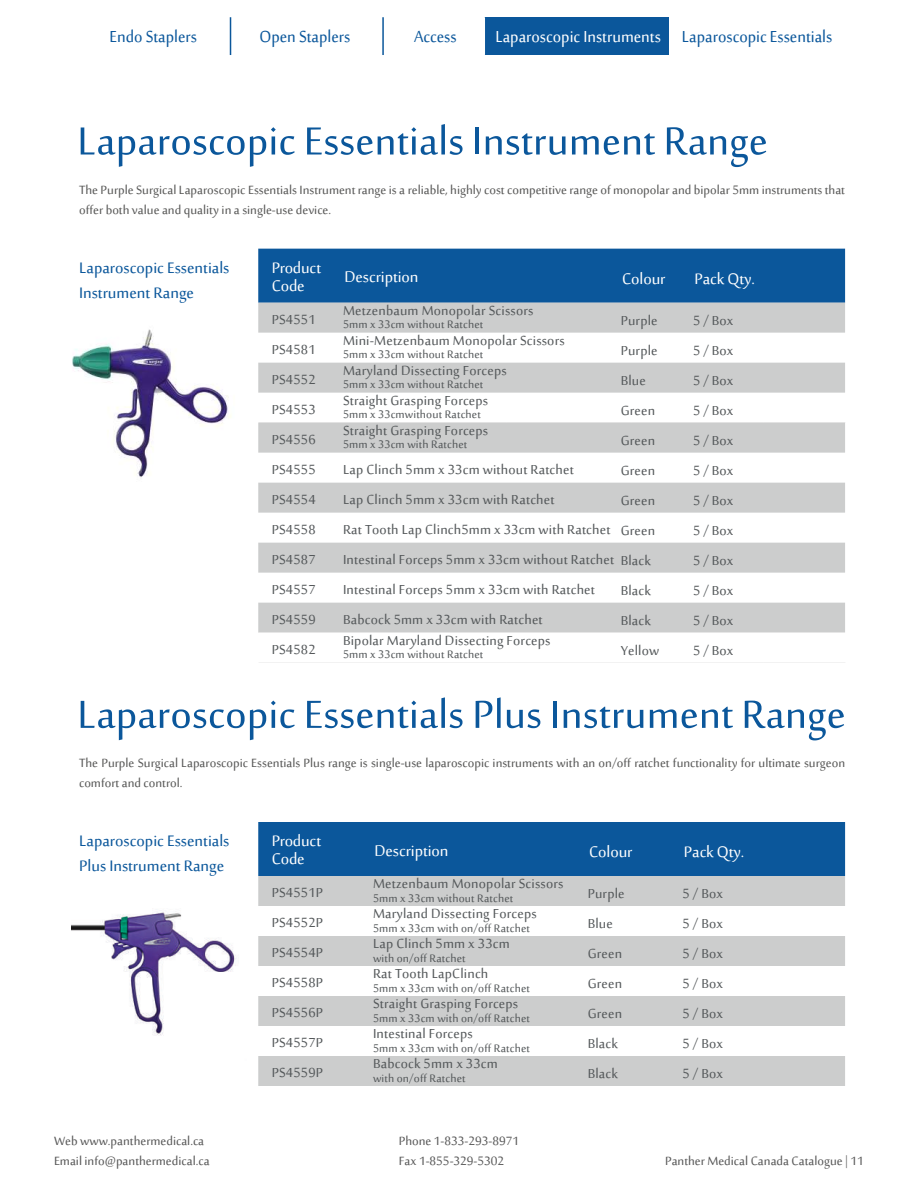
<style>
.page{position:relative;width:918px;height:1188px;background:#fff}
.page>*{position:absolute;margin:0;border:0;box-sizing:border-box;transform-origin:0 0}
.t1{font:54px "Sakkal Majalla";color:#0b579b}
.t2{font:21.9px "Sakkal Majalla";color:#fff;scale:.96 1}
.t3{font:21.9px "Sakkal Majalla";color:#0b579b;scale:.96 1}
.t4{font:21px/25.2px "Sakkal Majalla";color:#0b579b}
.t5{font:21px/18px "Sakkal Majalla";letter-spacing:-.005em;color:#fff}
.t6{font:18px/30px "Sakkal Majalla";letter-spacing:.01em;color:#54585a;text-align:justify}
.t7{font:16.5px/19.8px "Sakkal Majalla";color:#575756}
.t8{font:16.5px/19.8px "Sakkal Majalla";color:#575757}
.t9{font:15px "Sakkal Majalla";letter-spacing:.01em;color:#54585a}
.s1{color:#0b579b}
</style>
<div class="page">
<img style="left:72px;top:912px;width:164px;height:124px">
<img style="left:72px;top:329px;width:159px;height:148px">
<div style="left:258px;top:249px;width:587px;height:54px;background:#0b579b"></div>
<svg style="left:258px;top:303px;width:587px;height:120px"></svg>
<svg style="left:258px;top:423px;width:587px;height:90px;fill:#cccdcd"></svg>
<svg style="left:258px;top:543px;width:587px;height:120px"></svg>
<div style="left:258px;top:822px;width:587px;height:54px;background:#0b579b"></div>
<svg style="left:258px;top:876px;width:587px;height:90px;fill:#cccdcd"></svg>
<svg style="left:258px;top:996px;width:587px;height:90px;fill:#cccdcd"></svg>
<div style="left:484px;top:17px;width:185px;height:38px;background:#0b579b"></div>
<hr style="left:382px;top:17px;width:2px;height:38px;background:#0b579b">
<hr style="left:484px;top:17px;width:1px;height:38px;background:#fff">
<hr style="left:230px;top:17px;width:1px;height:38px;background:#0b579b">
<p class="t3" style="left:109px;top:25px;width:93px">Endo Staplers</p>
<p class="t3" style="left:259px;top:25px;width:96px">Open Staplers</p>
<p class="t3" style="left:414px;top:25px;width:46px">Access</p>
<p class="t2" style="left:495px;top:25px;width:352px">Laparoscopic Instruments <span class="s1">Laparoscopic Essentials</span></p>
<h1 class="t1" style="left:77px;top:111px;width:692px">Laparoscopic Essentials Instrument Range</h1>
<p class="t7" style="left:79px;top:181px;width:767px">The Purple Surgical Laparoscopic Essentials Instrument range is a reliable, highly cost competitive range of monopolar and bipolar 5mm instruments that offer both value and quality in a single-use device.</p>
<p class="t4" style="left:79px;top:256px;width:152px">Laparoscopic Essentials<br>Instrument Range</p>
<p class="t5" style="left:272px;top:260px;width:51px">Product<br>Code</p>
<p class="t5" style="left:344px;top:269px;width:76px">Description</p>
<p class="t6" style="left:272px;top:305px;width:45px">PS4551</p>
<p class="t5" style="left:622px;top:271px;width:45px">Colour</p>
<p class="t6" style="left:621px;top:306px;width:38px">Purple</p>
<p class="t6" style="left:621px;top:336px;width:38px">Purple</p>
<p class="t6" style="left:621px;top:366px;width:27px">Blue</p>
<p class="t6" style="left:621px;top:396px;width:36px">Green</p>
<p class="t6" style="left:621px;top:426px;width:36px">Green</p>
<p class="t6" style="left:621px;top:456px;width:36px">Green</p>
<p class="t6" style="left:621px;top:486px;width:36px">Green</p>
<p class="t6" style="left:621px;top:516px;width:36px">Green</p>
<p class="t6" style="left:343px;top:545px;width:310px">Intestinal Forceps 5mm x 33cm without Ratchet Black</p>
<p class="t6" style="left:621px;top:576px;width:40px;text-align:left">Black<br>Black<br>Yellow</p>
<p class="t5" style="left:694px;top:271px;width:62px">Pack Qty.</p>
<p class="t6" style="left:693px;top:306px;width:42px">5 / Box 5 / Box 5 / Box 5 / Box 5 / Box 5 / Box 5 / Box 5 / Box 5 / Box 5 / Box 5 / Box 5 / Box</p>
<p class="t6" style="left:343px;top:296px;width:192px">Metzenbaum Monopolar Scissors</p>
<p class="t9" style="left:343px;top:316px;width:142px">5mm x 33cm without Ratchet</p>
<p class="t6" style="left:343px;top:326px;width:223px">Mini-Metzenbaum Monopolar Scissors</p>
<p class="t9" style="left:343px;top:346px;width:142px">5mm x 33cm without Ratchet</p>
<p class="t6" style="left:272px;top:335px;width:45px">PS4581</p>
<p class="t6" style="left:343px;top:356px;width:165px">Maryland Dissecting Forceps</p>
<p class="t9" style="left:343px;top:376px;width:142px">5mm x 33cm without Ratchet</p>
<p class="t6" style="left:272px;top:365px;width:45px">PS4552</p>
<p class="t6" style="left:343px;top:386px;width:147px">Straight Grasping Forceps</p>
<p class="t9" style="left:343px;top:406px;width:139px">5mm x 33cmwithout Ratchet</p>
<p class="t6" style="left:272px;top:395px;width:45px">PS4553</p>
<p class="t6" style="left:343px;top:416px;width:147px">Straight Grasping Forceps</p>
<p class="t9" style="left:343px;top:436px;width:126px">5mm x 33cm with Ratchet</p>
<p class="t6" style="left:272px;top:425px;width:45px">PS4556</p>
<p class="t6" style="left:272px;top:455px;width:45px">PS4555</p>
<p class="t6" style="left:343px;top:455px;width:232px">Lap Clinch 5mm x 33cm without Ratchet</p>
<p class="t6" style="left:272px;top:485px;width:45px">PS4554</p>
<p class="t6" style="left:343px;top:485px;width:213px">Lap Clinch 5mm x 33cm with Ratchet</p>
<p class="t6" style="left:272px;top:515px;width:45px">PS4558<br>PS4587<br>PS4557<br>PS4559<br>PS4582</p>
<p class="t6" style="left:343px;top:515px;width:269px">Rat Tooth Lap Clinch5mm x 33cm with Ratchet</p>
<p class="t6" style="left:343px;top:575px;width:253px">Intestinal Forceps 5mm x 33cm with Ratchet<br>Babcock 5mm x 33cm with Ratchet</p>
<p class="t6" style="left:343px;top:626px;width:209px">Bipolar Maryland Dissecting Forceps</p>
<p class="t9" style="left:343px;top:646px;width:142px">5mm x 33cm without Ratchet</p>
<h1 class="t1" style="left:77px;top:685px;width:770px">Laparoscopic Essentials Plus Instrument Range</h1>
<p class="t7" style="left:79px;top:754px;width:768px">The Purple Surgical Laparoscopic Essentials Plus range is single-use laparoscopic instruments with an on/off ratchet functionality for ultimate surgeon comfort and control.</p>
<p class="t4" style="left:79px;top:829px;width:152px">Laparoscopic Essentials<br>Plus Instrument Range</p>
<p class="t5" style="left:272px;top:833px;width:51px">Product<br>Code</p>
<p class="t5" style="left:374px;top:843px;width:76px">Description</p>
<p class="t6" style="left:272px;top:879px;width:53px">PS4551P</p>
<p class="t6" style="left:373px;top:870px;width:192px">Metzenbaum Monopolar Scissors</p>
<p class="t9" style="left:373px;top:890px;width:142px">5mm x 33cm without Ratchet</p>
<p class="t6" style="left:272px;top:909px;width:53px">PS4552P</p>
<p class="t6" style="left:272px;top:939px;width:53px">PS4554P</p>
<p class="t6" style="left:272px;top:969px;width:53px">PS4558P</p>
<p class="t6" style="left:272px;top:999px;width:53px">PS4556P</p>
<p class="t6" style="left:272px;top:1029px;width:53px">PS4557P</p>
<p class="t6" style="left:272px;top:1059px;width:53px">PS4559P</p>
<p class="t6" style="left:373px;top:900px;width:165px">Maryland Dissecting Forceps</p>
<p class="t9" style="left:373px;top:920px;width:158px">5mm x 33cm with on/off Ratchet</p>
<p class="t6" style="left:373px;top:930px;width:138px">Lap Clinch 5mm x 33cm</p>
<p class="t9" style="left:373px;top:950px;width:94px">with on/off Ratchet</p>
<p class="t6" style="left:373px;top:960px;width:117px">Rat Tooth LapClinch</p>
<p class="t9" style="left:373px;top:980px;width:158px">5mm x 33cm with on/off Ratchet</p>
<p class="t6" style="left:373px;top:990px;width:147px">Straight Grasping Forceps</p>
<p class="t9" style="left:373px;top:1010px;width:158px">5mm x 33cm with on/off Ratchet</p>
<p class="t6" style="left:373px;top:1020px;width:101px">Intestinal Forceps</p>
<p class="t9" style="left:373px;top:1040px;width:158px">5mm x 33cm with on/off Ratchet</p>
<p class="t6" style="left:373px;top:1050px;width:126px">Babcock 5mm x 33cm</p>
<p class="t9" style="left:373px;top:1070px;width:94px">with on/off Ratchet</p>
<p class="t8" style="left:54px;top:1132px;width:157px">Web www.panthermedical.ca<br>Email info@panthermedical.ca</p>
<p class="t8" style="left:399px;top:1132px;width:122px">Phone 1-833-293-8971<br>Fax 1-855-329-5302</p>
<p class="t5" style="left:589px;top:844px;width:45px">Colour</p>
<p class="t6" style="left:588px;top:880px;width:38px;text-align:left">Purple<br>Blue<br>Green<br>Green<br>Green<br>Black<br>Black</p>
<p class="t5" style="left:684px;top:844px;width:62px">Pack Qty.</p>
<p class="t6" style="left:683px;top:880px;width:42px">5 / Box 5 / Box 5 / Box 5 / Box 5 / Box 5 / Box 5 / Box</p>
<p class="t8" style="left:665px;top:1152px;width:200px">Panther Medical Canada Catalogue | 11</p>
</div>
